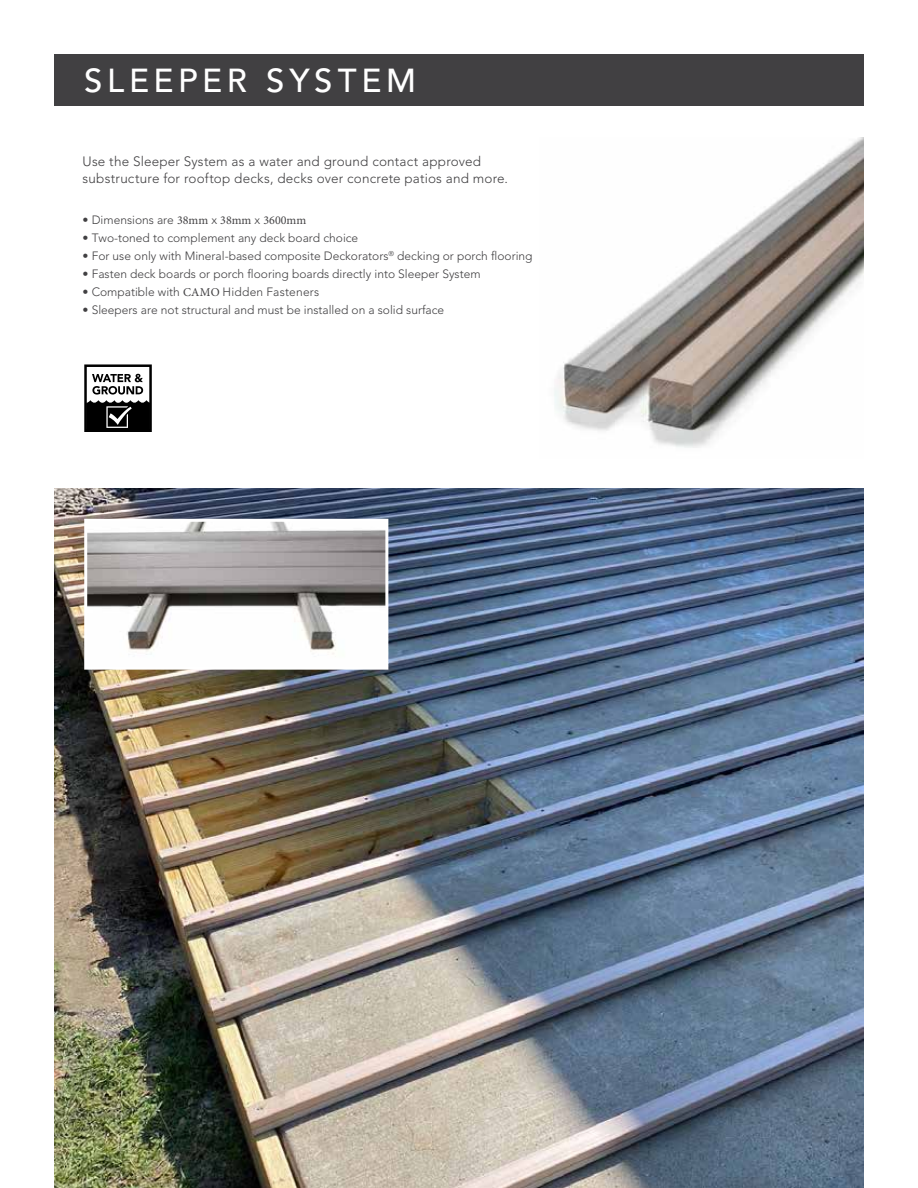
<style>
.page{position:relative;width:918px;height:1188px;background:#fff}
.page>*{position:absolute;margin:0;border:0;box-sizing:border-box;transform-origin:0 0}
.t1{font:500 33px "Avenir LT Std";letter-spacing:.14em;color:#fff}
.t2{font:300 13.5px/16.5px "Avenir LT Std";letter-spacing:.01em;color:#414042}
.t3{font:300 12px "Avenir LT Std";color:#414042}
.t4{font:300 12px "Avenir LT Std";letter-spacing:.02em;color:#414042}
.s1{font-family:"Minion Pro";font-weight:400}
</style>
<div class="page">
<img style="left:54px;top:488px;width:810px;height:700px">
<img style="left:554px;top:137px;width:310px;height:311px">
<div style="left:84px;top:364px;width:68px;height:67px;border:2px solid #000"></div>
<svg style="left:86px;top:374px;width:64px;height:56px"></svg>
<img style="left:88px;top:523px;width:296px;height:143px">
<div style="left:84px;top:519px;width:304px;height:151px;border:3px solid #fff"></div>
<div style="left:54px;top:54px;width:810px;height:52px;background:#414042"></div>
<h1 class="t1" style="left:84px;top:61px;width:333px">SLEEPER SYSTEM</h1>
<p class="t2" style="left:83px;top:153px;width:427px">Use the Sleeper System as a water and ground contact approved substructure for rooftop decks, decks over concrete patios and more.</p>
<p class="t3" style="left:83px;top:213px;width:225px">• Dimensions are <span class="s1">38mm</span> x <span class="s1">38mm</span> x <span class="s1">3600mm</span></p>
<p class="t3" style="left:83px;top:231px;width:277px">• Two-toned to complement any deck board choice</p>
<p class="t3" style="left:83px;top:249px;width:452px">• For use only with Mineral-based composite Deckorators<sup>®</sup> decking or porch flooring</p>
<p class="t3" style="left:83px;top:267px;width:399px">• Fasten deck boards or porch flooring boards directly into Sleeper System</p>
<p class="t4" style="left:83px;top:285px;width:238px">• Compatible with <span class="s1">CAMO</span> Hidden Fasteners</p>
<p class="t3" style="left:83px;top:303px;width:363px">• Sleepers are not structural and must be installed on a solid surface</p>
</div>
